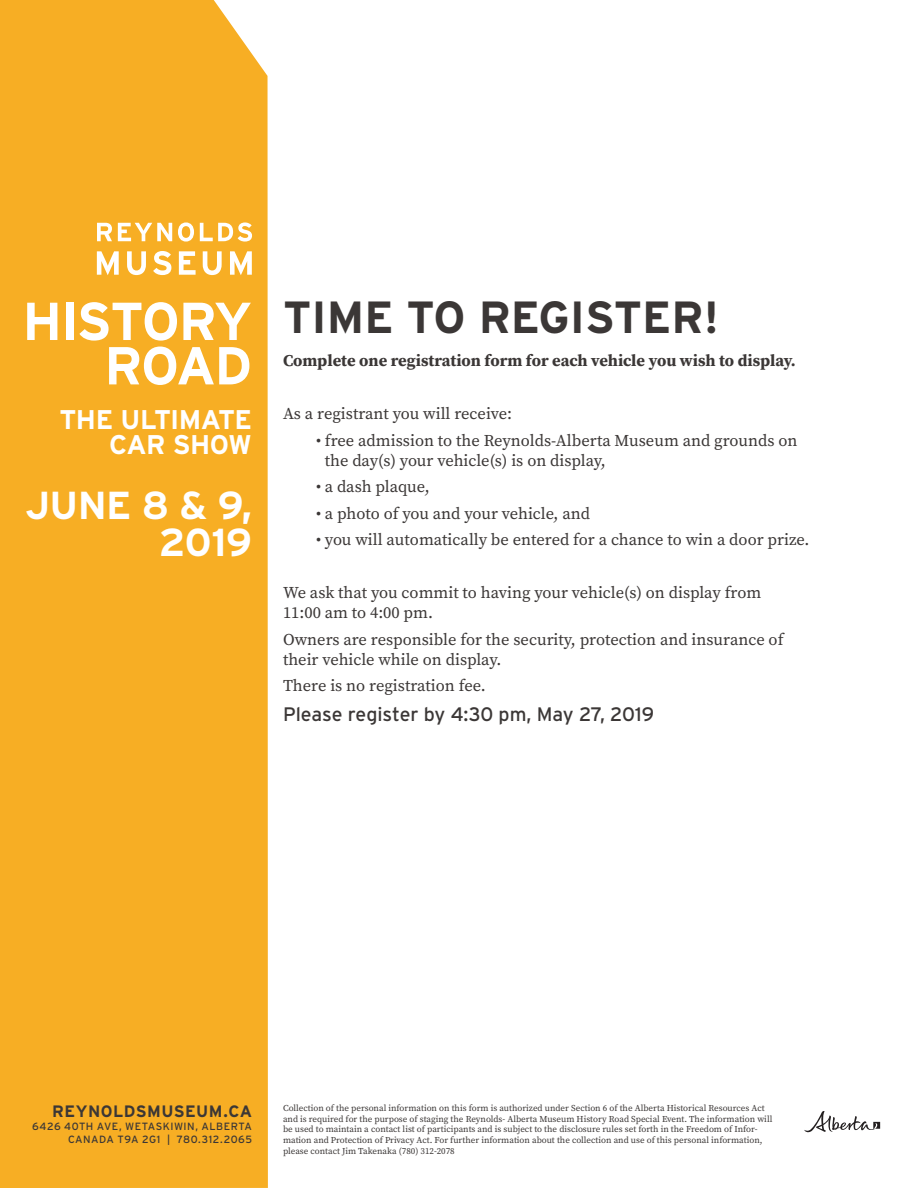
<style>
.page{position:relative;width:918px;height:1188px;background:#fff}
.page>*{position:absolute;margin:0;border:0;box-sizing:border-box;transform-origin:0 0}
.t1{font:700 53.25px/44.4px "Interstate";letter-spacing:-.03em;color:#fff;text-align:right}
.t2{font:700 45px "Interstate";color:#3b3736}
.t3{font:700 39px/37.5px "Interstate";letter-spacing:-.02em;color:#fff;text-align:right}
.t4{font:700 27px/25.5px "Interstate";letter-spacing:-.025em;color:#fff;text-align:right}
.t5{font:19.5px "Interstate";color:#3b3736}
.t6{font:16.5px/19.8px "Source Serif Pro";color:#3b3736}
.t7{font:700 16.5px "Source Serif Pro";color:#3b3736}
.t8{font:700 16.5px "Interstate";letter-spacing:.03em;color:#3b3736}
.t9{font:10.5px "Interstate";letter-spacing:.045em;color:#3b3736}
.t10{font:9px/10.8px "Source Serif Pro";color:#3b3736}
</style>
<div class="page">
<div style="left:0;top:0;width:268px;height:1188px;background:#f7ae24"></div>
<svg style="left:97px;top:223px;width:15px;height:18px"></svg>
<svg style="left:118px;top:223px;width:54px;height:18px"></svg>
<svg style="left:178px;top:222px;width:16px;height:20px"></svg>
<svg style="left:200px;top:222px;width:52px;height:20px"></svg>
<svg style="left:97px;top:251px;width:22px;height:24px"></svg>
<svg style="left:127px;top:251px;width:19px;height:24px"></svg>
<svg style="left:153px;top:251px;width:18px;height:24px"></svg>
<svg style="left:179px;top:251px;width:17px;height:24px"></svg>
<svg style="left:203px;top:251px;width:19px;height:24px"></svg>
<svg style="left:230px;top:251px;width:22px;height:24px"></svg>
<svg style="left:804px;top:1111px;width:76px;height:22px"></svg>
<p class="t1" style="left:22px;top:299px;width:231px">HISTORY<br>ROAD</p>
<p class="t4" style="left:60px;top:406px;width:194px">THE ULTIMATE<br>CAR SHOW</p>
<p class="t3" style="left:25px;top:486px;width:229px">JUNE 8 &amp; 9,<br>2019</p>
<p class="t2" style="left:283px;top:292px;width:437px">TIME TO REGISTER!</p>
<p class="t7" style="left:283px;top:349px;width:514px">Complete one registration form for each vehicle you wish to display.</p>
<p class="t6" style="left:283px;top:404px;width:231px">As a registrant you will receive:</p>
<p class="t6" style="left:325px;top:431px;width:474px;text-indent:-9px">• free admission to the Reynolds-Alberta Museum and grounds on the day(s) your vehicle(s) is on display,</p>
<p class="t6" style="left:316px;top:477px;width:115px">• a dash plaque,</p>
<p class="t6" style="left:316px;top:503px;width:276px">• a photo of you and your vehicle, and</p>
<p class="t6" style="left:316px;top:530px;width:495px">• you will automatically be entered for a chance to win a door prize.</p>
<p class="t6" style="left:283px;top:583px;width:480px">We ask that you commit to having your vehicle(s) on display from<br>11:00 am to 4:00 pm.</p>
<p class="t6" style="left:283px;top:629px;width:502px">Owners are responsible for the security, protection and insurance of their vehicle while on display.</p>
<p class="t6" style="left:283px;top:676px;width:204px">There is no registration fee.</p>
<p class="t5" style="left:283px;top:704px;width:373px">Please register by 4:30 pm, May 27, 2019</p>
<p class="t8" style="left:52px;top:1102px;width:202px">REYNOLDSMUSEUM.CA</p>
<p class="t9" style="left:32px;top:1120px;width:221px">6426 40TH AVE, WETASKIWIN, ALBERTA</p>
<p class="t9" style="left:68px;top:1133px;width:186px">CANADA T9A 2G1 | 780.312.2065</p>
<p class="t10" style="left:283px;top:1102px;width:491px">Collection of the personal information on this form is authorized under Section 6 of the Alberta Historical Resources Act and is required for the purpose of staging the Reynolds- Alberta Museum History Road Special Event. The information will be used to maintain a contact list of participants and is subject to the disclosure rules set forth in the Freedom of Infor&shy;mation and Protection of Privacy Act. For further information about the collection and use of this personal information, please contact Jim Takenaka (780) 312-2078</p>
</div>
